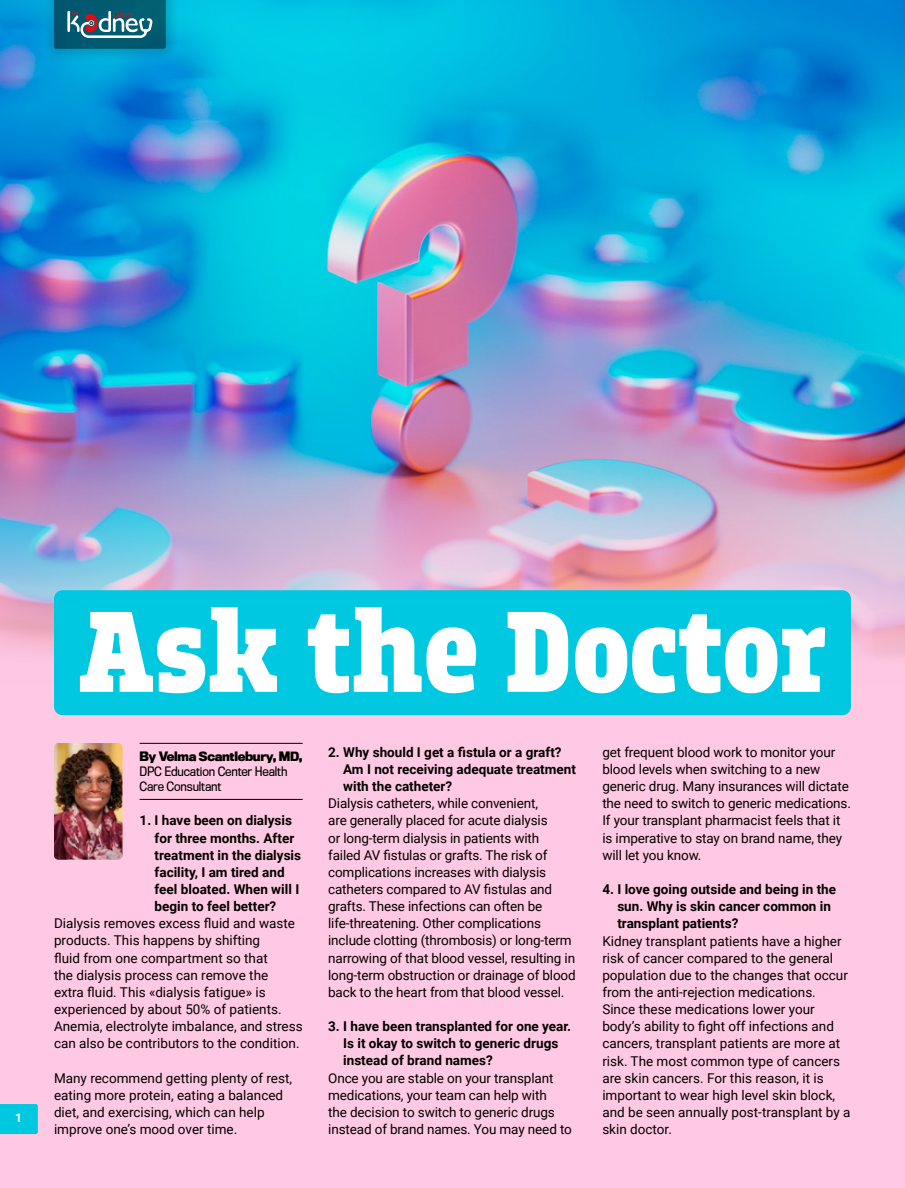
<style>
.page{position:relative;width:905px;height:1188px;background:#fff}
.page>*{position:absolute;margin:0;border:0;box-sizing:border-box;transform-origin:0 0}
.t1{font:900 121.05px "Breakers Slab";color:#fff}
.t2{font:13.5px/17.1px "Roboto";letter-spacing:-.01em;color:#000}
.t3{font:700 13.5px/17.1px "Roboto";color:#000}
.t4{font:12px/15px "Titling Gothic FB Narrow";letter-spacing:-.01em;color:#000}
.t5{font:900 12px "Titling Gothic FB Narrow";letter-spacing:-.025em;color:#000}
.t6{font:700 12px "Roboto";color:#fff}
</style>
<div class="page">
<div style="left:0;top:0;width:904px;height:1188px;background:#ffc9e3"></div>
<img style="left:0;top:0;width:904px;height:657px">
<hr style="left:140px;top:743px;width:162px;height:1px;background:#000">
<hr style="left:140px;top:799px;width:162px;height:1px;background:#000">
<svg style="left:0;top:1104px;width:38px;height:30px"></svg>
<div style="left:54px;top:590px;width:797px;height:125px;background:#00c8e0;border-radius:9px"></div>
<img style="left:54px;top:743px;width:69px;height:117px">
<div style="left:41px;top:0;width:139px;height:63px;background:#000;opacity:.3"></div>
<svg style="left:54px;top:0;width:112px;height:49px;background:#276c7f"></svg>
<p class="t6" style="left:15px;top:1110px;width:8px">1</p>
<h1 class="t1" style="left:79px;top:582px;width:749px">Ask the Doctor</h1>
<p class="t5" style="left:140px;top:748px;width:164px">By Velma Scantlebury, MD,</p>
<p class="t4" style="left:140px;top:763px;width:149px">DPC Education Center Health<br>Care Consultant</p>
<p class="t3" style="left:155px;top:812px;width:148px;text-indent:-15px">1. I have been on dialysis for three months. After treatment in the dialysis facility, I am tired and feel bloated. When will I begin to feel better?</p>
<p class="t2" style="left:54px;top:914px;width:250px">Dialysis removes excess fluid and waste products. This happens by shifting<br>fluid from one compartment so that<br>the dialysis process can remove the<br>extra fluid. This «dialysis fatigue» is experienced by about 50% of patients.<br>Anemia, electrolyte imbalance, and stress can also be contributors to the condition.</p>
<p class="t2" style="left:54px;top:1069px;width:240px">Many recommend getting plenty of rest, eating more protein, eating a balanced diet, and exercising, which can help improve one’s mood over time.</p>
<p class="t3" style="left:343px;top:743px;width:234px;text-indent:-15px">2. Why should I get a fistula or a graft?<br>Am I not receiving adequate treatment with the catheter?</p>
<p class="t2" style="left:328px;top:794px;width:249px">Dialysis catheters, while convenient,<br>are generally placed for acute dialysis<br>or long-term dialysis in patients with<br>failed AV fistulas or grafts. The risk of complications increases with dialysis catheters compared to AV fistulas and grafts. These infections can often be life-threatening. Other complications include clotting (thrombosis) or long-term narrowing of that blood vessel, resulting in long-term obstruction or drainage of blood back to the heart from that blood vessel.</p>
<p class="t3" style="left:343px;top:1017px;width:229px;text-indent:-15px">3. I have been transplanted for one year.<br>Is it okay to switch to generic drugs instead of brand names?</p>
<p class="t2" style="left:328px;top:1069px;width:245px">Once you are stable on your transplant medications, your team can help with<br>the decision to switch to generic drugs instead of brand names. You may need to</p>
<p class="t2" style="left:602px;top:743px;width:250px">get frequent blood work to monitor your blood levels when switching to a new generic drug. Many insurances will dictate the need to switch to generic medications.<br>If your transplant pharmacist feels that it is imperative to stay on brand name, they will let you know.</p>
<p class="t3" style="left:617px;top:880px;width:220px;text-indent:-15px">4. I love going outside and being in the sun. Why is skin cancer common in transplant patients?</p>
<p class="t2" style="left:602px;top:932px;width:249px">Kidney transplant patients have a higher risk of cancer compared to the general population due to the changes that occur from the anti-rejection medications.<br>Since these medications lower your body’s ability to fight off infections and cancers, transplant patients are more at risk. The most common type of cancers are skin cancers. For this reason, it is important to wear high level skin block, and be seen annually post-transplant by a skin doctor.</p>
</div>
